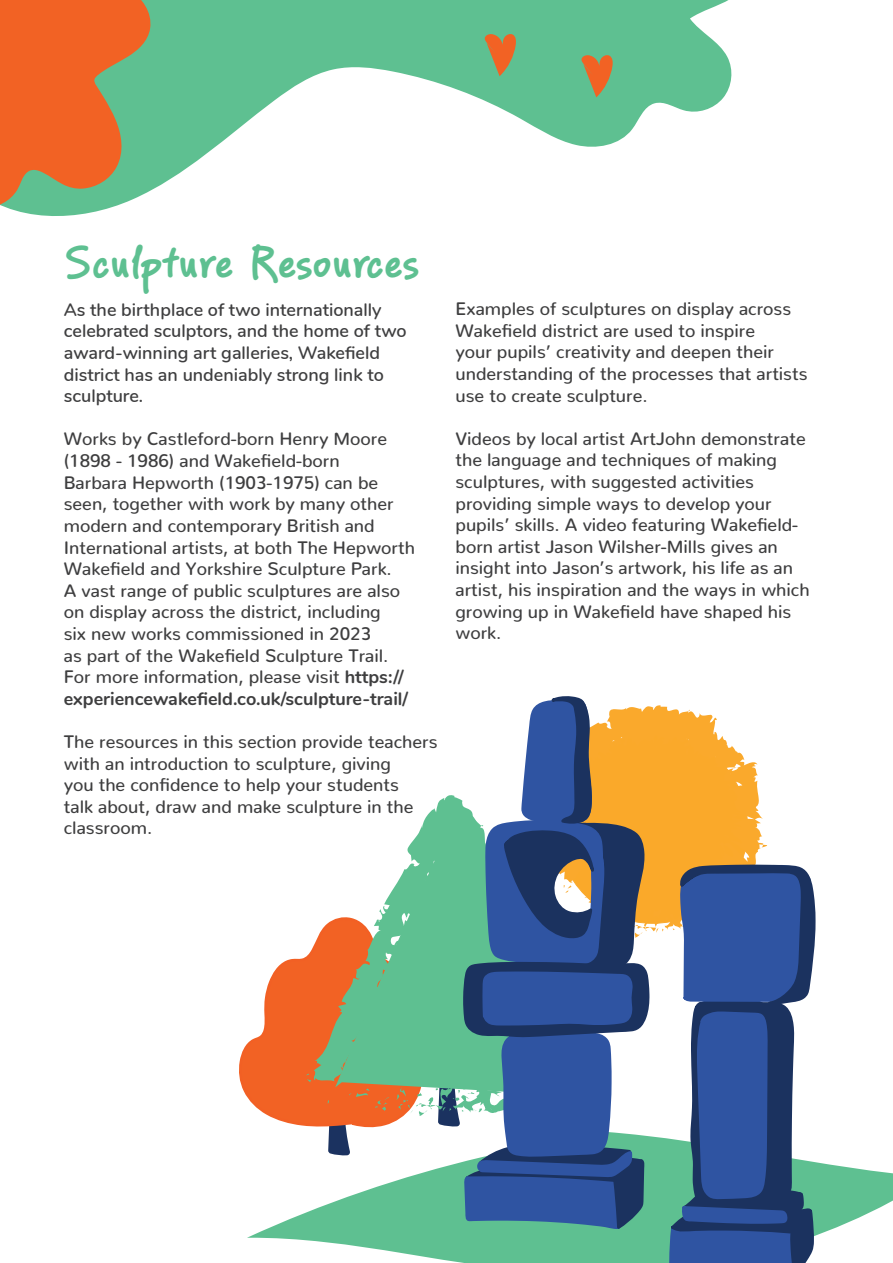
<style>
.page{position:relative;width:893px;height:1263px;background:#fff}
.page>*{position:absolute;margin:0;border:0;box-sizing:border-box;transform-origin:0 0}
.t1{font:700 45px "PF Reminder";color:#5ec091}
.t2{font:500 18px/21.6px "Nunito";color:#3e3e3f}
.t3{font:600 18px/21.6px "Nunito";color:#3e3e3f}
.s1{font-weight:700}
</style>
<div class="page">
<svg style="left:11px;top:0;width:721px;height:216px"></svg>
<svg style="left:0;top:0;width:153px;height:209px;background:#c87e45"></svg>
<svg style="left:817px;top:1162px;width:76px;height:73px;fill:#5ec091"></svg>
<svg style="left:239px;top:696px;width:578px;height:567px"></svg>
<svg style="left:581px;top:54px;width:32px;height:43px"></svg>
<svg style="left:485px;top:33px;width:31px;height:43px"></svg>
<h1 class="t1" style="left:64px;top:234px;width:357px">Sculpture Resources</h1>
<p class="t3" style="left:64px;top:298px;width:344px">As the birthplace of two internationally celebrated sculptors, and the home of two award-winning art galleries, Wakefield district has an undeniably strong link to sculpture.</p>
<p class="t2" style="left:64px;top:426px;width:353px">Works by Castleford-born Henry Moore (1898 - 1986) and Wakefield-born<br>Barbara Hepworth (1903-1975) can be seen, together with work by many other modern and contemporary British and International artists, at both The Hepworth Wakefield and Yorkshire Sculpture Park.<br>A vast range of public sculptures are also on display across the district, including<br>six new works commissioned in 2023<br>as part of the Wakefield Sculpture Trail.<br>For more information, please visit <span class="s1">https:// experiencewakefield.co.uk/sculpture-trail/</span></p>
<p class="t2" style="left:64px;top:729px;width:375px">The resources in this section provide teachers with an introduction to sculpture, giving<br>you the confidence to help your students<br>talk about, draw and make sculpture in the classroom.</p>
<p class="t2" style="left:455px;top:296px;width:354px">Examples of sculptures on display across Wakefield district are used to inspire<br>your pupils’ creativity and deepen their understanding of the processes that artists use to create sculpture.</p>
<p class="t2" style="left:455px;top:426px;width:356px">Videos by local artist ArtJohn demonstrate the language and techniques of making sculptures, with suggested activities providing simple ways to develop your pupils’ skills. A video featuring Wakefield&shy;born artist Jason Wilsher-Mills gives an insight into Jason’s artwork, his life as an artist, his inspiration and the ways in which growing up in Wakefield have shaped his work.</p>
</div>
